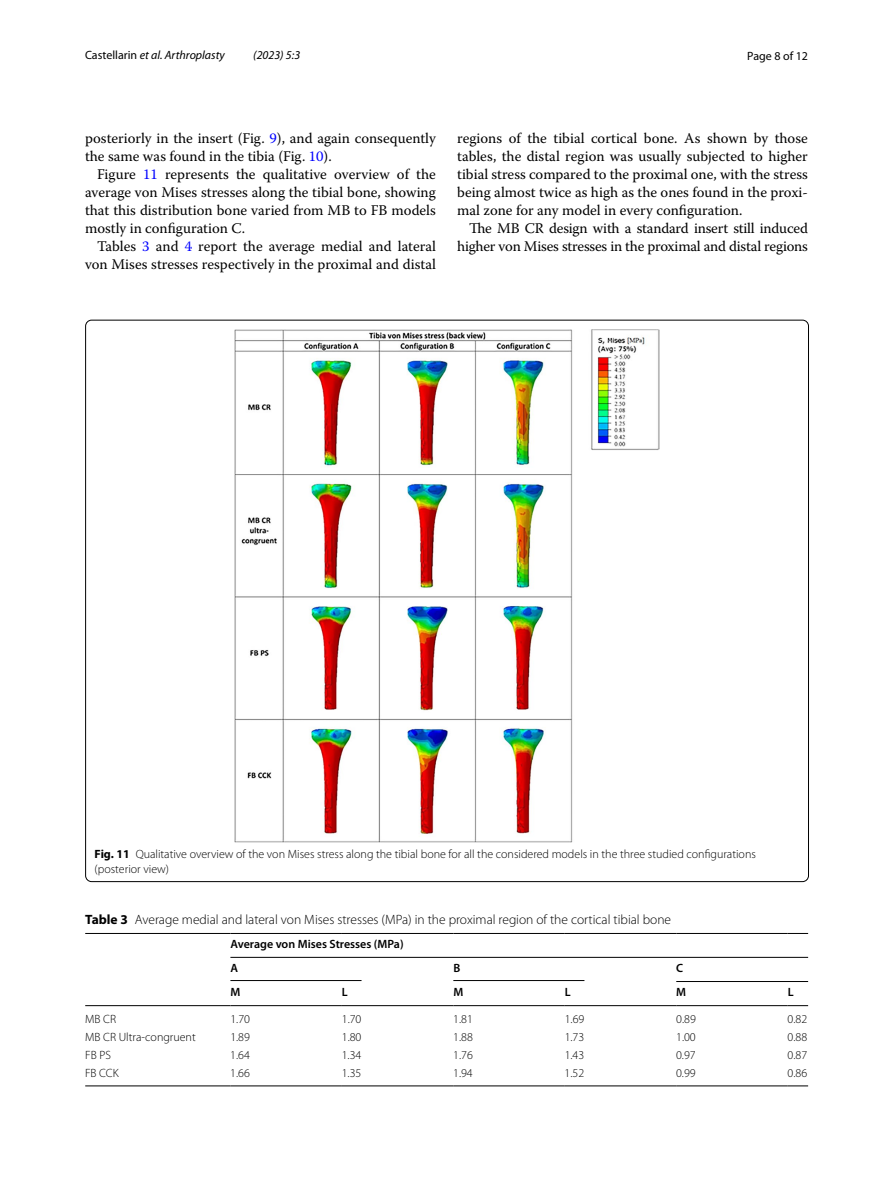
<style>
.page{position:relative;width:893px;height:1187px;background:#fff}
.page>*{position:absolute;margin:0;border:0;box-sizing:border-box;transform-origin:0 0}
.t1{font:14.7px/18px "Warnock Pro";color:#000;text-align:justify}
.t2{font:300 13.5px "Myriad Pro";color:#000}
.t3{font:300 12px/15px "Myriad Pro";color:#000}
.t4{font:italic 12px "Myriad Pro";color:#000}
.t5{font:600 12px/24.2px "Myriad Pro";color:#000}
.t6{font:12px "Myriad Pro";color:#000}
.s1{font-style:normal}
.s2{color:#00f}
.s3{font-weight:700}
</style>
<div class="page">
<img style="left:234px;top:329px;width:426px;height:513px">
<hr style="left:85px;top:933px;width:145px;height:1px;background:#000">
<hr style="left:230px;top:933px;width:112px;height:1px;background:#000">
<hr style="left:342px;top:933px;width:111px;height:1px;background:#000">
<hr style="left:453px;top:933px;width:112px;height:1px;background:#000">
<hr style="left:565px;top:933px;width:111px;height:1px;background:#000">
<hr style="left:676px;top:933px;width:112px;height:1px;background:#000">
<svg style="left:788px;top:933px;width:20px;height:1px"></svg>
<hr style="left:85px;top:1005px;width:145px;height:1px;background:#000">
<hr style="left:230px;top:1005px;width:112px;height:1px;background:#000">
<hr style="left:342px;top:1005px;width:111px;height:1px;background:#000">
<hr style="left:453px;top:1005px;width:112px;height:1px;background:#000">
<hr style="left:565px;top:1005px;width:111px;height:1px;background:#000">
<hr style="left:676px;top:1005px;width:112px;height:1px;background:#000">
<svg style="left:788px;top:1005px;width:20px;height:1px"></svg>
<hr style="left:85px;top:1085px;width:145px;height:1px;background:#000">
<hr style="left:230px;top:1085px;width:112px;height:1px;background:#000">
<hr style="left:342px;top:1085px;width:111px;height:1px;background:#000">
<hr style="left:453px;top:1085px;width:112px;height:1px;background:#000">
<hr style="left:565px;top:1085px;width:111px;height:1px;background:#000">
<hr style="left:676px;top:1085px;width:112px;height:1px;background:#000">
<svg style="left:788px;top:1085px;width:20px;height:1px"></svg>
<hr style="left:230px;top:957px;width:578px;height:1px;background:#000">
<hr style="left:230px;top:980px;width:132px;height:1px;background:#000">
<hr style="left:453px;top:980px;width:131px;height:1px;background:#000">
<hr style="left:676px;top:981px;width:132px;height:1px;background:#000">
<p class="t4" style="left:85px;top:48px;width:141px"><span class="s1">Castellarin</span> et al. Arthroplasty</p>
<p class="t4" style="left:253px;top:48px;width:48px">(2023) 5:3</p>
<p class="t6" style="left:747px;top:48px;width:62px">Page 8 of 12</p>
<p class="t1" style="left:85px;top:128px;width:352px">posteriorly in the insert (Fig. <span class="s2">9</span>), and again consequently the same was found in the tibia (Fig. <span class="s2">10</span>).</p>
<p class="t1" style="left:85px;top:164px;width:352px;text-indent:12px">Figure <span class="s2">11</span> represents the qualitative overview of the average von Mises stresses along the tibial bone, showing that this distribution bone varied from MB to FB models mostly in configuration C.</p>
<p class="t1" style="left:85px;top:236px;width:352px;text-align:right">Tables <span class="s2">3</span> and <span class="s2">4</span> report the average medial and lateral von Mises stresses respectively in the proximal and distal</p>
<p class="t1" style="left:457px;top:128px;width:352px">regions of the tibial cortical bone. As shown by those tables, the distal region was usually subjected to higher tibial stress compared to the proximal one, with the stress being almost twice as high as the ones found in the proxi&shy;mal zone for any model in every configuration.</p>
<p class="t1" style="left:457px;top:218px;width:352px;text-align:right">The MB CR design with a standard insert still induced higher von Mises stresses in the proximal and distal regions</p>
<p class="t3" style="left:95px;top:846px;width:663px"><span class="s3">Fig. 11</span> Qualitative overview of the von Mises stress along the tibial bone for all the considered models in the three studied configurations (posterior view)</p>
<p class="t2" style="left:85px;top:911px;width:587px"><span class="s3">Table 3</span> Average medial and lateral von Mises stresses (MPa) in the proximal region of the cortical tibial bone</p>
<p class="t5" style="left:230px;top:931px;width:175px">Average von Mises Stresses (MPa)<br>A</p>
<p class="t5" style="left:453px;top:955px;width:8px">B</p>
<p class="t5" style="left:676px;top:955px;width:9px">C</p>
<p class="t5" style="left:230px;top:979px;width:11px">M</p>
<p class="t5" style="left:342px;top:979px;width:7px">L</p>
<p class="t5" style="left:453px;top:979px;width:11px">M</p>
<p class="t5" style="left:565px;top:979px;width:7px">L</p>
<p class="t5" style="left:676px;top:979px;width:11px">M</p>
<p class="t5" style="left:788px;top:979px;width:7px">L</p>
<p class="t3" style="left:85px;top:1011px;width:32px">MB CR</p>
<p class="t3" style="left:230px;top:1011px;width:21px">1.70</p>
<p class="t3" style="left:342px;top:1011px;width:21px">1.70</p>
<p class="t3" style="left:453px;top:1011px;width:21px">1.81</p>
<p class="t3" style="left:565px;top:1011px;width:21px">1.69</p>
<p class="t3" style="left:676px;top:1011px;width:21px">0.89</p>
<p class="t3" style="left:788px;top:1011px;width:21px">0.82</p>
<p class="t3" style="left:85px;top:1029px;width:112px">MB CR Ultra-congruent</p>
<p class="t3" style="left:230px;top:1029px;width:21px">1.89</p>
<p class="t3" style="left:342px;top:1029px;width:21px">1.80</p>
<p class="t3" style="left:453px;top:1029px;width:21px">1.88</p>
<p class="t3" style="left:565px;top:1029px;width:21px">1.73</p>
<p class="t3" style="left:676px;top:1029px;width:21px">1.00</p>
<p class="t3" style="left:788px;top:1029px;width:21px">0.88</p>
<p class="t3" style="left:85px;top:1047px;width:27px">FB PS</p>
<p class="t3" style="left:230px;top:1047px;width:21px">1.64</p>
<p class="t3" style="left:342px;top:1047px;width:21px">1.34</p>
<p class="t3" style="left:453px;top:1047px;width:21px">1.76</p>
<p class="t3" style="left:565px;top:1047px;width:21px">1.43</p>
<p class="t3" style="left:676px;top:1047px;width:21px">0.97</p>
<p class="t3" style="left:788px;top:1047px;width:21px">0.87</p>
<p class="t3" style="left:85px;top:1065px;width:35px">FB CCK</p>
<p class="t3" style="left:230px;top:1065px;width:21px">1.66</p>
<p class="t3" style="left:342px;top:1065px;width:21px">1.35</p>
<p class="t3" style="left:453px;top:1065px;width:21px">1.94</p>
<p class="t3" style="left:565px;top:1065px;width:21px">1.52</p>
<p class="t3" style="left:676px;top:1065px;width:21px">0.99</p>
<p class="t3" style="left:787px;top:1065px;width:21px">0.86</p>
</div>
